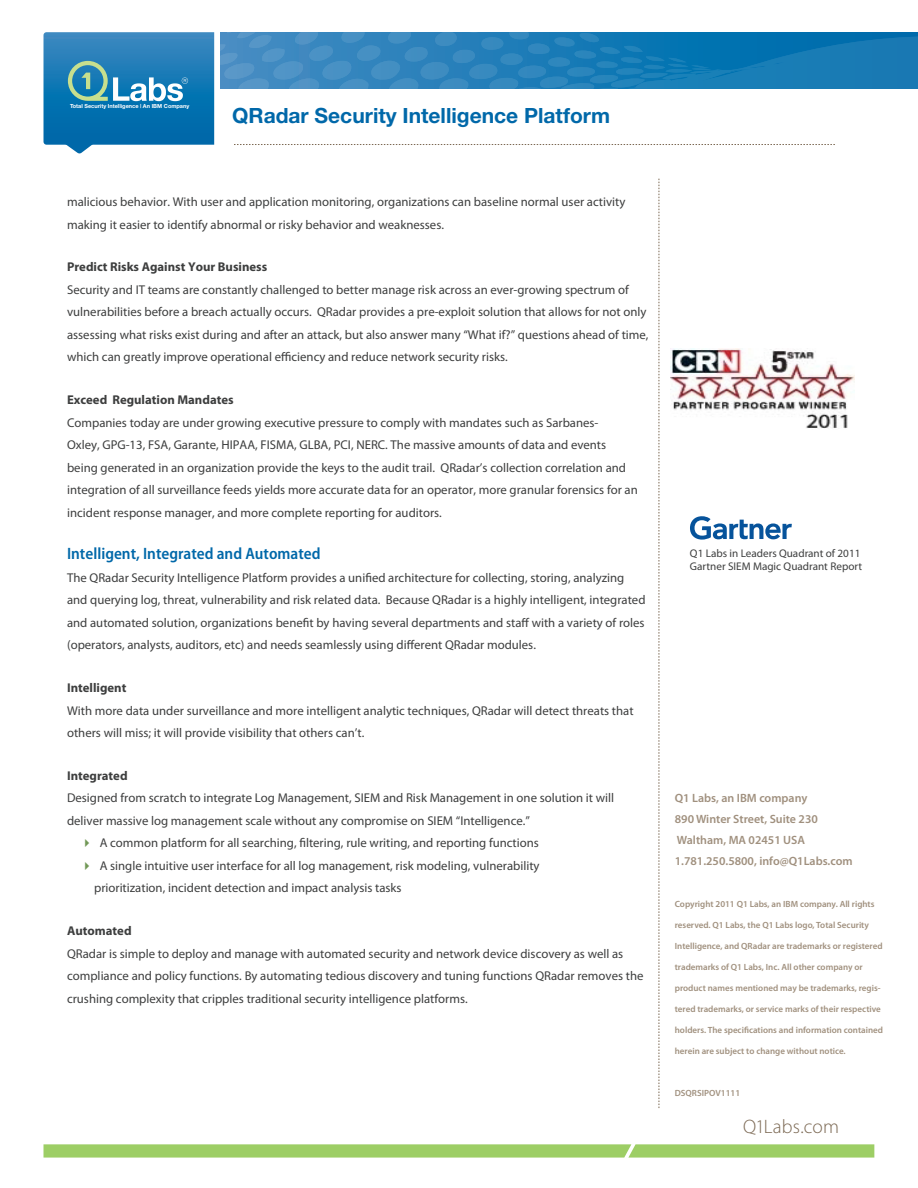
<style>
.page{position:relative;width:918px;height:1188px;background:#fff}
.page>*{position:absolute;margin:0;border:0;box-sizing:border-box;transform-origin:0 0}
.t1{font:700 21px "Helvetica Neue";color:#0068a9}
.t2{font:300 19.5px "Myriad Pro";letter-spacing:.005em;color:#7c6954}
.Main_Content_Single{font:600 semi-condensed 16.5px "Myriad Pro";color:#0068a9}
.Main_Content_Single-2{font:12.75px/22.5px "Myriad Pro";color:#3d3e3e}
.copyright_info{font:600 12px "Myriad Pro";color:#a0907e}
.Main_Content_Mutlipl{font:11.1px/13.4px "Myriad Pro";color:#3d3e3e}
.copyright_info-2{font:600 9px "Myriad Pro";color:#a0907e}
.t3{font:700 5.55px "Helvetica Neue";color:#fff}
.s1{font-weight:700}
.s2{color:#719856}
</style>
<div class="page">
<svg style="left:44px;top:1144px;width:830px;height:14px;background:#a2d06e"></svg>
<svg style="left:220px;top:32px;width:698px;height:57px;background:#2480b9"></svg>
<svg style="left:659px;top:178px;width:1px;height:930px"></svg>
<svg style="left:234px;top:144px;width:601px;height:1px"></svg>
<img style="left:671px;top:349px;width:183px;height:80px">
<svg style="left:690px;top:516px;width:102px;height:24px"></svg>
<svg style="left:44px;top:32px;width:170px;height:122px;background:#3388ba"></svg>
<p class="t3" style="left:70px;top:103px;width:121px">Total Security Intelligence | An IBM Company</p>
<p class="t1" style="left:232px;top:102px;width:379px">QRadar Security Intelligence Platform</p>
<p class="Main_Content_Single-2" style="left:67px;top:190px;width:560px">malicious behavior. With user and application monitoring, organizations can baseline normal user activity making it easier to identify abnormal or risky behavior and weaknesses.</p>
<p class="Main_Content_Single-2" style="left:67px;top:256px;width:583px"><span class="s1">Predict Risks Against Your Business<br></span>Security and IT teams are constantly challenged to better manage risk across an ever-growing spectrum of vulnerabilities before a breach actually occurs. QRadar provides a pre-exploit solution that allows for not only assessing what risks exist during and after an attack, but also answer many “What if?” questions ahead of time, which can greatly improve operational efficiency and reduce network security risks.</p>
<p class="Main_Content_Single-2" style="left:67px;top:388px;width:572px"><span class="s1">Exceed Regulation Mandates<br></span>Companies today are under growing executive pressure to comply with mandates such as Sarbanes-<br>Oxley, GPG-13, FSA, Garante, HIPAA, FISMA, GLBA, PCI, NERC. The massive amounts of data and events being generated in an organization provide the keys to the audit trail. QRadar’s collection correlation and integration of all surveillance feeds yields more accurate data for an operator, more granular forensics for an incident response manager, and more complete reporting for auditors.</p>
<p class="Main_Content_Single" style="left:67px;top:545px;width:255px">Intelligent, Integrated and Automated</p>
<p class="Main_Content_Single-2" style="left:67px;top:566px;width:580px">The QRadar Security Intelligence Platform provides a unified architecture for collecting, storing, analyzing and querying log, threat, vulnerability and risk related data. Because QRadar is a highly intelligent, integrated and automated solution, organizations benefit by having several departments and staff with a variety of roles (operators, analysts, auditors, etc) and needs seamlessly using different QRadar modules.</p>
<p class="Main_Content_Single-2" style="left:67px;top:676px;width:568px"><span class="s1">Intelligent<br></span>With more data under surveillance and more intelligent analytic techniques, QRadar will detect threats that others will miss; it will provide visibility that others can’t.</p>
<p class="Main_Content_Single-2" style="left:67px;top:764px;width:549px"><span class="s1">Integrated<br></span>Designed from scratch to integrate Log Management, SIEM and Risk Management in one solution it will deliver massive log management scale without any compromise on SIEM “Intelligence.”</p>
<p class="Main_Content_Single-2" style="left:81px;top:832px;width:460px"><span class="s2">✔</span> A common platform for all searching, filtering, rule writing, and reporting functions</p>
<p class="Main_Content_Single-2" style="left:94px;top:854px;width:447px;text-indent:-14px"><span class="s2">✔</span> A single intuitive user interface for all log management, risk modeling, vulnerability prioritization, incident detection and impact analysis tasks</p>
<p class="Main_Content_Single-2" style="left:67px;top:919px;width:578px"><span class="s1">Automated<br></span>QRadar is simple to deploy and manage with automated security and network device discovery as well as compliance and policy functions. By automating tedious discovery and tuning functions QRadar removes the crushing complexity that cripples traditional security intelligence platforms.</p>
<p class="Main_Content_Mutlipl" style="left:690px;top:546px;width:174px">Q1 Labs in Leaders Quadrant of 2011<br>Gartner SIEM Magic Quadrant Report</p>
<p class="copyright_info" style="left:675px;top:790px;width:134px">Q1 Labs, an IBM company</p>
<p class="copyright_info" style="left:675px;top:811px;width:145px">890 Winter Street, Suite 230</p>
<p class="copyright_info" style="left:677px;top:832px;width:130px">Waltham, MA 02451 USA</p>
<p class="copyright_info" style="left:675px;top:853px;width:179px">1.781.250.5800, info@Q1Labs.com</p>
<p class="copyright_info-2" style="left:675px;top:898px;width:201px">Copyright 2011 Q1 Labs, an IBM company. All rights</p>
<p class="copyright_info-2" style="left:675px;top:919px;width:196px">reserved. Q1 Labs, the Q1 Labs logo, Total Security</p>
<p class="copyright_info-2" style="left:675px;top:940px;width:209px">Intelligence, and QRadar are trademarks or registered</p>
<p class="copyright_info-2" style="left:675px;top:961px;width:190px">trademarks of Q1 Labs, Inc. All other company or</p>
<p class="copyright_info-2" style="left:675px;top:982px;width:207px">product names mentioned may be trademarks, regis-</p>
<p class="copyright_info-2" style="left:675px;top:1003px;width:208px">tered trademarks, or service marks of their respective</p>
<p class="copyright_info-2" style="left:675px;top:1024px;width:210px">holders. The specifications and information contained</p>
<p class="copyright_info-2" style="left:675px;top:1045px;width:172px">herein are subject to change without notice.</p>
<p class="copyright_info-2" style="left:675px;top:1087px;width:67px">DSQRSIPOV1111</p>
<p class="t2" style="left:743px;top:1115px;width:97px">Q1Labs.com</p>
</div>
